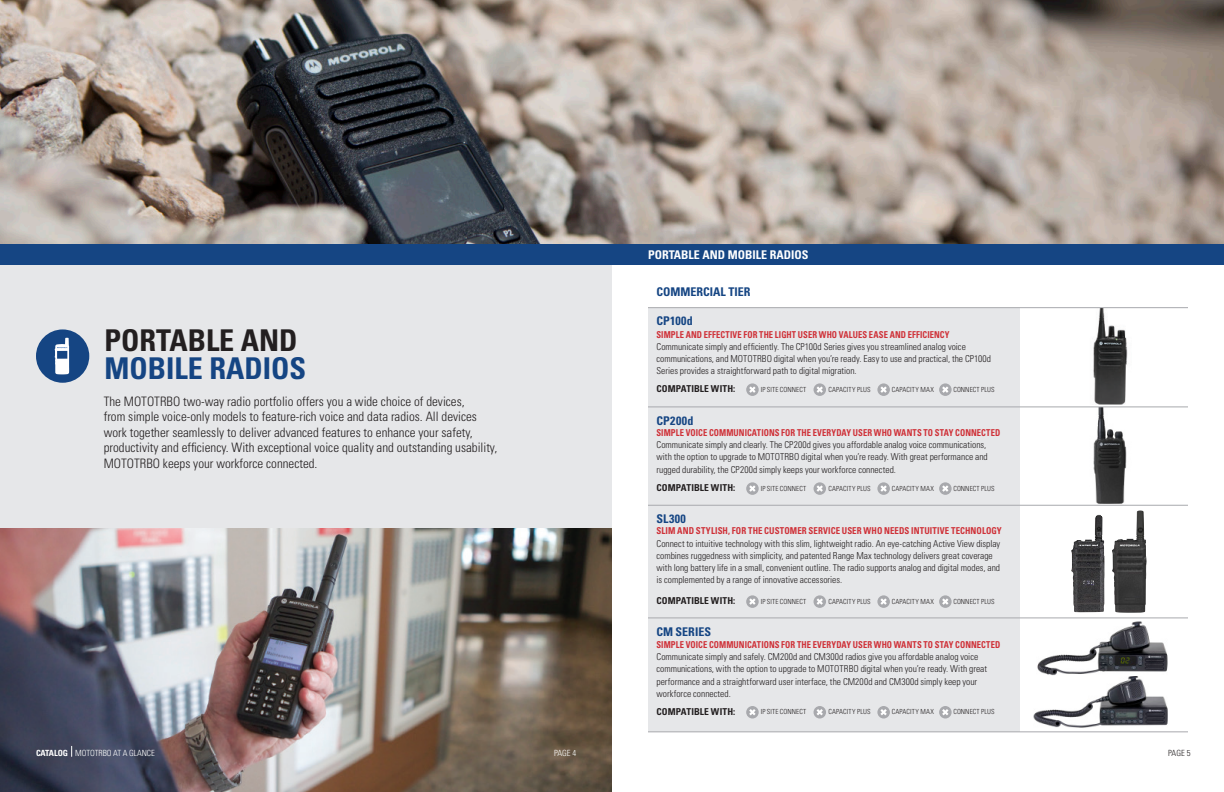
<style>
.page{position:relative;width:1224px;height:792px;background:#fff}
.page>*{position:absolute;margin:0;border:0;box-sizing:border-box;transform-origin:0 0}
.t1{font:700 condensed 30px/28px "Univers LT Std";color:#154583}
.t2{font:300 condensed 13px/15.5px "Univers LT Std";color:#231f20}
.t3{font:700 condensed 12px "Univers LT Std";letter-spacing:.005em;color:#154583}
.t4{font:700 condensed 12px "Univers LT Std";color:#fff}
.t5{font:300 condensed 9.5px/12.2px "Univers LT Std";color:#231f20}
.t6{font:700 condensed 9.5px "Univers LT Std";letter-spacing:.01em;color:#cf3138;scale:.93 1}
.t7{font:700 condensed 9.5px "Univers LT Std";letter-spacing:.01em;color:#231f20}
.t8{font:700 condensed 9.5px "Univers LT Std";letter-spacing:.01em;color:#cf3138;scale:.9 1}
.t9{font:300 condensed 8.5px "Univers LT Std";letter-spacing:-.01em;color:#fff}
.t10{font:300 condensed 8.5px "Univers LT Std";color:#231f20}
.t11{font:300 condensed 7px "Univers LT Std";letter-spacing:.02em;color:#231f20}
.s1{color:#231f20}
.s2{font-weight:700}
.s3{font-weight:700;color:#cf3138}
</style>
<div class="page">
<img style="left:1093px;top:408px;width:34px;height:96px">
<img style="left:1093px;top:309px;width:35px;height:95px">
<img style="left:1034px;top:675px;width:134px;height:53px">
<img style="left:1037px;top:622px;width:131px;height:53px">
<img style="left:1071px;top:514px;width:34px;height:98px">
<img style="left:1136px;top:510px;width:4px;height:30px">
<div style="left:648px;top:308px;width:372px;height:424px;background:#e6e7e9"></div>
<hr style="left:648px;top:307px;width:372px;height:1px;background:#a8a9ad">
<hr style="left:648px;top:407px;width:372px;height:1px;background:#a8a9ad">
<hr style="left:648px;top:505px;width:372px;height:1px;background:#a8a9ad">
<hr style="left:648px;top:618px;width:372px;height:1px;background:#a8a9ad">
<hr style="left:1020px;top:307px;width:168px;height:1px;background:#a8a9ad">
<hr style="left:1020px;top:407px;width:168px;height:1px;background:#a8a9ad">
<hr style="left:1020px;top:505px;width:168px;height:1px;background:#a8a9ad">
<hr style="left:1020px;top:618px;width:168px;height:1px;background:#a8a9ad">
<hr style="left:648px;top:732px;width:372px;height:1px;background:#a8a9ad">
<hr style="left:1020px;top:732px;width:168px;height:1px;background:#a8a9ad">
<img style="left:0;top:528px;width:612px;height:264px">
<img style="left:0;top:0;width:1224px;height:244px">
<div style="left:0;top:256px;width:612px;height:272px;background:#e6e7e9"></div>
<div style="left:612px;top:244px;width:612px;height:20px;background:#154583"></div>
<div style="left:0;top:244px;width:612px;height:20px;background:#154583"></div>
<div style="left:746px;top:482px;width:13px;height:13px;background:#a8a9ad;border-radius:50%"></div>
<svg style="left:749px;top:485px;width:7px;height:7px"></svg>
<div style="left:814px;top:482px;width:12px;height:13px;background:#a8a9ad;border-radius:50%"></div>
<svg style="left:817px;top:485px;width:6px;height:7px"></svg>
<div style="left:877px;top:482px;width:13px;height:13px;background:#a8a9ad;border-radius:50%"></div>
<svg style="left:880px;top:485px;width:7px;height:7px"></svg>
<div style="left:939px;top:482px;width:13px;height:13px;background:#a8a9ad;border-radius:50%"></div>
<svg style="left:942px;top:485px;width:7px;height:7px"></svg>
<svg style="left:746px;top:706px;width:13px;height:13px"></svg>
<svg style="left:749px;top:709px;width:7px;height:6px"></svg>
<div style="left:814px;top:706px;width:12px;height:13px;background:#a8a9ad;border-radius:50%"></div>
<svg style="left:817px;top:709px;width:6px;height:6px"></svg>
<svg style="left:877px;top:706px;width:13px;height:13px"></svg>
<svg style="left:880px;top:709px;width:7px;height:6px"></svg>
<svg style="left:939px;top:706px;width:13px;height:13px"></svg>
<svg style="left:942px;top:709px;width:7px;height:6px"></svg>
<div style="left:746px;top:383px;width:13px;height:13px;background:#a8a9ad;border-radius:50%"></div>
<svg style="left:749px;top:386px;width:7px;height:7px"></svg>
<div style="left:814px;top:383px;width:12px;height:13px;background:#a8a9ad;border-radius:50%"></div>
<svg style="left:817px;top:386px;width:6px;height:7px"></svg>
<div style="left:877px;top:383px;width:13px;height:13px;background:#a8a9ad;border-radius:50%"></div>
<svg style="left:880px;top:386px;width:7px;height:7px"></svg>
<div style="left:939px;top:383px;width:13px;height:13px;background:#a8a9ad;border-radius:50%"></div>
<svg style="left:942px;top:386px;width:7px;height:7px"></svg>
<div style="left:36px;top:329px;width:53px;height:54px;background:#154583;border-radius:50%"></div>
<svg style="left:55px;top:338px;width:14px;height:36px"></svg>
<div style="left:746px;top:595px;width:13px;height:13px;background:#a8a9ad;border-radius:50%"></div>
<svg style="left:749px;top:598px;width:7px;height:7px"></svg>
<div style="left:814px;top:595px;width:12px;height:13px;background:#a8a9ad;border-radius:50%"></div>
<div style="left:877px;top:595px;width:13px;height:13px;background:#a8a9ad;border-radius:50%"></div>
<svg style="left:880px;top:598px;width:7px;height:7px"></svg>
<div style="left:939px;top:595px;width:13px;height:13px;background:#a8a9ad;border-radius:50%"></div>
<svg style="left:942px;top:598px;width:7px;height:7px"></svg>
<svg style="left:817px;top:598px;width:6px;height:7px"></svg>
<p class="t1" style="left:104px;top:326px;width:203px"><span class="s1">PORTABLE AND<br></span>MOBILE RADIOS</p>
<p class="t2" style="left:104px;top:393px;width:395px">The MOTOTRBO two-way radio portfolio offers you a wide choice of devices,<br>from simple voice-only models to feature-rich voice and data radios. All devices work together seamlessly to deliver advanced features to enhance your safety, productivity and efficiency. With exceptional voice quality and outstanding usability, MOTOTRBO keeps your workforce connected.</p>
<p class="t9" style="left:36px;top:748px;width:120px"><span class="s2">CATALOG</span> MOTOTRBO AT A GLANCE</p>
<p class="t9" style="left:554px;top:748px;width:24px">PAGE 4</p>
<p class="t4" style="left:648px;top:247px;width:162px">PORTABLE AND MOBILE RADIOS</p>
<p class="t3" style="left:656px;top:284px;width:96px">COMMERCIAL TIER</p>
<p class="t3" style="left:657px;top:314px;width:38px">CP100d</p>
<p class="t8" style="left:657px;top:328px;width:327px">SIMPLE AND EFFECTIVE FOR THE LIGHT USER WHO VALUES EASE AND EFFICIENCY</p>
<p class="t5" style="left:657px;top:340px;width:336px">Communicate simply and efficiently. The CP100d Series gives you streamlined analog voice communications, and MOTOTRBO digital when you’re ready. Easy to use and practical, the CP100d<br>Series provides a straightforward path to digital migration.</p>
<p class="t7" style="left:657px;top:383px;width:80px">COMPATIBLE WITH:</p>
<p class="t3" style="left:657px;top:413px;width:38px">CP200d</p>
<p class="t5" style="left:657px;top:427px;width:345px"><span class="s3">SIMPLE VOICE COMMUNICATIONS FOR THE EVERYDAY USER WHO WANTS TO STAY CONNECTED </span>Communicate simply and clearly. The CP200d gives you affordable analog voice communications, with the option to upgrade to MOTOTRBO digital when you’re ready. With great performance and rugged durability, the CP200d simply keeps your workforce connected.</p>
<p class="t7" style="left:657px;top:482px;width:80px">COMPATIBLE WITH:</p>
<p class="t3" style="left:657px;top:511px;width:31px">SL300</p>
<p class="t6" style="left:657px;top:525px;width:373px">SLIM AND STYLISH, FOR THE CUSTOMER SERVICE USER WHO NEEDS INTUITIVE TECHNOLOGY</p>
<p class="t5" style="left:657px;top:537px;width:345px">Connect to intuitive technology with this slim, lightweight radio. An eye-catching Active View display combines ruggedness with simplicity, and patented Range Max technology delivers great coverage with long battery life in a small, convenient outline. The radio supports analog and digital modes, and is complemented by a range of innovative accessories.</p>
<p class="t7" style="left:657px;top:594px;width:80px">COMPATIBLE WITH:</p>
<p class="t3" style="left:657px;top:624px;width:56px">CM SERIES</p>
<p class="t5" style="left:657px;top:638px;width:345px"><span class="s3">SIMPLE VOICE COMMUNICATIONS FOR THE EVERYDAY USER WHO WANTS TO STAY CONNECTED </span>Communicate simply and safely. CM200d and CM300d radios give you affordable analog voice communications, with the option to upgrade to MOTOTRBO digital when you’re ready. With great performance and a straightforward user interface, the CM200d and CM300d simply keep your workforce connected.</p>
<p class="t7" style="left:657px;top:705px;width:80px">COMPATIBLE WITH:</p>
<p class="t11" style="left:761px;top:385px;width:47px">IP SITE CONNECT</p>
<p class="t11" style="left:828px;top:385px;width:44px">CAPACITY PLUS</p>
<p class="t11" style="left:892px;top:385px;width:44px">CAPACITY MAX</p>
<p class="t11" style="left:953px;top:385px;width:43px">CONNECT PLUS</p>
<p class="t11" style="left:761px;top:484px;width:47px">IP SITE CONNECT</p>
<p class="t11" style="left:828px;top:484px;width:44px">CAPACITY PLUS</p>
<p class="t11" style="left:892px;top:484px;width:44px">CAPACITY MAX</p>
<p class="t11" style="left:953px;top:484px;width:43px">CONNECT PLUS</p>
<p class="t11" style="left:761px;top:597px;width:47px">IP SITE CONNECT</p>
<p class="t11" style="left:828px;top:597px;width:44px">CAPACITY PLUS</p>
<p class="t11" style="left:892px;top:597px;width:44px">CAPACITY MAX</p>
<p class="t11" style="left:953px;top:597px;width:43px">CONNECT PLUS</p>
<p class="t11" style="left:761px;top:708px;width:47px">IP SITE CONNECT</p>
<p class="t11" style="left:828px;top:708px;width:44px">CAPACITY PLUS</p>
<p class="t11" style="left:892px;top:708px;width:44px">CAPACITY MAX</p>
<p class="t11" style="left:953px;top:708px;width:43px">CONNECT PLUS</p>
<p class="t10" style="left:1168px;top:748px;width:24px">PAGE 5</p>
</div>
